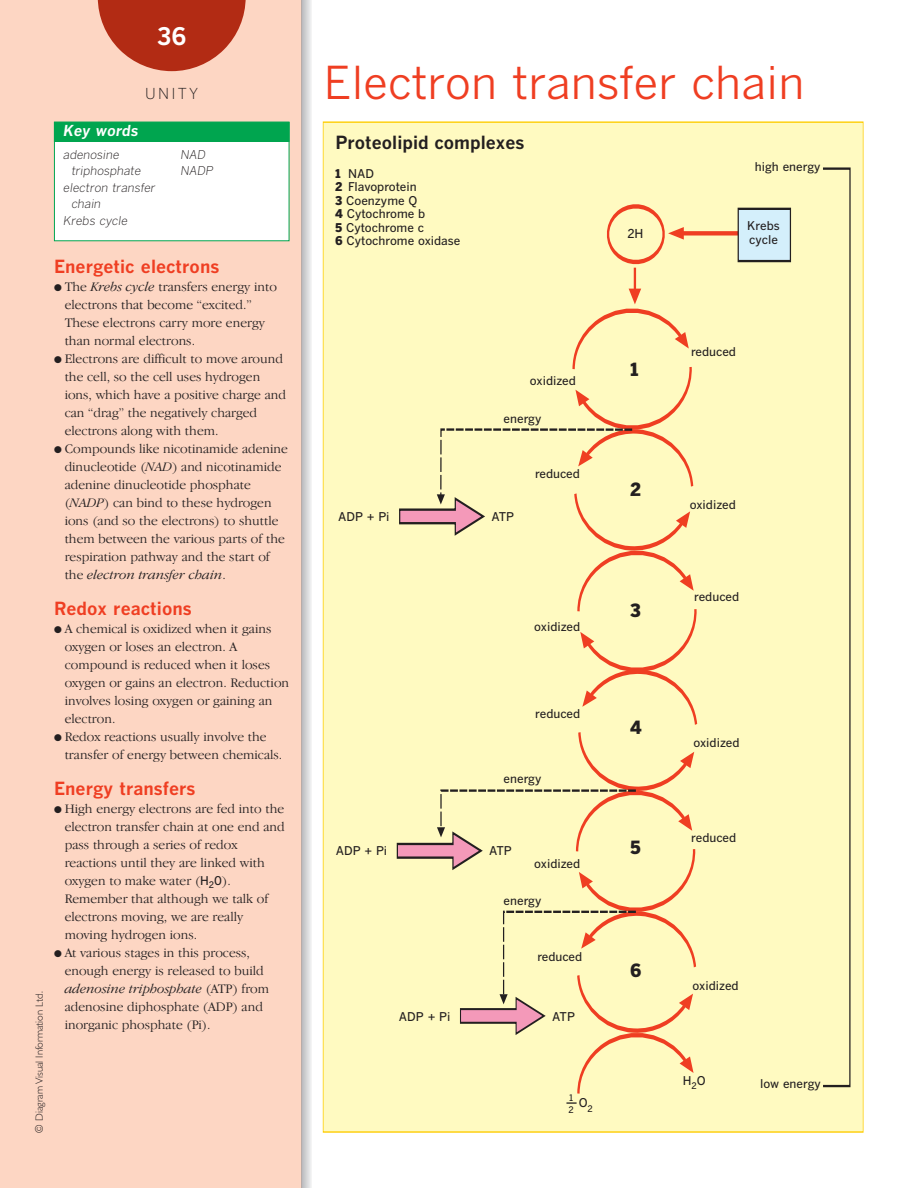
<style>
.page{position:relative;width:918px;height:1188px;background:#fff}
.page>*{position:absolute;margin:0;border:0;box-sizing:border-box;transform-origin:0 0}
.t1{font:45px "Benton Gothic";color:#ef3e22}
.t2{font:700 24px "Benton Gothic";color:#fff}
.t3{font:700 18px "Benton Gothic";color:#ef3e22}
.t4{font:700 18px "Benton Gothic";color:#231f20}
.t5{font:900 18px "Benton Gothic";color:#231f20}
.t6{font:italic 700 15px "Benton Gothic";color:#fff}
.t7{font:300 15px "Benton Gothic";letter-spacing:.15em;color:#231f20}
.t8{font:300 13.5px/18px "Garamond IT Cby BT";color:#231f20}
.t9{font:500 12.3px "Benton Gothic";color:#231f20}
.t10{font:500 12px/13.5px "Benton Gothic";color:#231f20}
.t11{font:italic 300 12px/16.5px "Benton Gothic";color:#231f20}
.t12{font:900 12px "Benton Gothic";color:#231f20}
.t13{font:300 10.5px "Gill Sans";color:#231f20}
.s1{font-style:italic}
.s2{font-family:"Benton Gothic";font-weight:500;font-size:12px}
.s3{font-weight:900}
</style>
<div class="page">
<div style="left:0;top:0;width:302px;height:1188px;background:#fdd6c3"></div>
<hr style="left:311px;top:0;width:1px;height:1188px;background:#f0f0f1">
<hr style="left:309px;top:0;width:2px;height:1188px;background:#e5e6e8">
<hr style="left:308px;top:0;width:2px;height:1188px;background:#dcdddf">
<hr style="left:308px;top:0;width:1px;height:1188px;background:#d4d5d7">
<hr style="left:306px;top:0;width:2px;height:1188px;background:#cbccce">
<hr style="left:305px;top:0;width:2px;height:1188px;background:#c3c4c7">
<hr style="left:304px;top:0;width:2px;height:1188px;background:#babbbe">
<hr style="left:303px;top:0;width:2px;height:1188px;background:#b2b3b7">
<hr style="left:303px;top:0;width:1px;height:1188px;background:#aaabaf">
<hr style="left:302px;top:0;width:1px;height:1188px;background:#9fa0a4">
<div style="left:54px;top:122px;width:235px;height:119px;background:#fff"></div>
<div style="left:54px;top:123px;width:235px;height:18px;background:#00a54f"></div>
<div style="left:54px;top:122px;width:235px;height:20px;border:1px solid #00a54f"></div>
<svg style="left:98px;top:0;width:148px;height:71px"></svg>
<div style="left:323px;top:122px;width:540px;height:1010px;background:#fffac1"></div>
<svg style="left:633px;top:268px;width:4px;height:21px"></svg>
<hr style="left:683px;top:232px;width:55px;height:3px;background:#ef3e22">
<svg style="left:607px;top:204px;width:77px;height:61px"></svg>
<div style="left:738px;top:209px;width:52px;height:52px;background:#d4effb"></div>
<div style="left:737px;top:208px;width:54px;height:54px;border:2px solid #231f20"></div>
<svg style="left:396px;top:289px;width:302px;height:815px"></svg>
<p class="t2" style="left:157px;top:23px;width:31px">36</p>
<p class="t7" style="left:145px;top:85px;width:55px">UNITY</p>
<p class="t6" style="left:64px;top:122px;width:76px">Key words</p>
<p class="t11" style="left:64px;top:147px;width:57px">adenosine</p>
<p class="t11" style="left:72px;top:163px;width:71px">triphosphate</p>
<p class="t11" style="left:64px;top:180px;width:94px">electron transfer</p>
<p class="t11" style="left:72px;top:196px;width:31px">chain</p>
<p class="t11" style="left:64px;top:213px;width:66px">Krebs cycle</p>
<p class="t11" style="left:181px;top:147px;width:34px">NAD<br>NADP</p>
<p class="t13" style="left:35px;top:1133px;width:143px;rotate:-90deg">© Diagram Visual Information Ltd.</p>
<p class="t3" style="left:54px;top:256px;width:167px">Energetic electrons</p>
<p class="t8" style="left:65px;top:278px;width:214px;text-indent:-11px">● The <span class="s1">Krebs cycle</span> transfers energy into electrons that become “excited.”<br>These electrons carry more energy than normal electrons.</p>
<p class="t8" style="left:65px;top:350px;width:223px;text-indent:-11px">● Electrons are difficult to move around the cell, so the cell uses hydrogen ions, which have a positive charge and can “drag” the negatively charged electrons along with them.</p>
<p class="t8" style="left:65px;top:440px;width:225px;text-indent:-11px">● Compounds like nicotinamide adenine dinucleotide (<span class="s1">NAD</span>) and nicotinamide adenine dinucleotide phosphate (<span class="s1">NADP</span>) can bind to these hydrogen ions (and so the electrons) to shuttle them between the various parts of the respiration pathway and the start of the <span class="s1">electron transfer chain</span>.</p>
<p class="t3" style="left:54px;top:598px;width:139px">Redox reactions</p>
<p class="t8" style="left:65px;top:620px;width:226px;text-indent:-11px">● A chemical is oxidized when it gains oxygen or loses an electron. A compound is reduced when it loses oxygen or gains an electron. Reduction involves losing oxygen or gaining an electron.</p>
<p class="t8" style="left:65px;top:728px;width:219px;text-indent:-11px">● Redox reactions usually involve the transfer of energy between chemicals.</p>
<p class="t3" style="left:54px;top:778px;width:143px">Energy transfers</p>
<p class="t8" style="left:65px;top:800px;width:222px;text-indent:-11px">● High energy electrons are fed into the electron transfer chain at one end and pass through a series of redox reactions until they are linked with oxygen to make water (<span class="s2">H</span><sub>2</sub><span class="s2">0</span>).<br>Remember that although we talk of electrons moving, we are really moving hydrogen ions.</p>
<p class="t8" style="left:65px;top:944px;width:206px;text-indent:-11px">● At various stages in this process, enough energy is released to build <span class="s1">adenosine triphosphate</span> (ATP) from adenosine diphosphate (ADP) and inorganic phosphate (Pi).</p>
<p class="t1" style="left:324px;top:57px;width:482px">Electron transfer chain</p>
<h3 class="t4" style="left:335px;top:132px;width:191px">Proteolipid complexes</h3>
<p class="t10" style="left:348px;top:167px;width:28px">NAD</p>
<p class="t12" style="left:335px;top:180px;width:9px">2</p>
<p class="t10" style="left:335px;top:180px;width:84px;text-indent:23px">avop o e<br><span class="s3">3</span> Coe yme Q<br><span class="s3">4</span>Cyo</p>
<p class="t10" style="left:390px;top:207px;width:37px">ome b</p>
<p class="t10" style="left:335px;top:221px;width:38px"><span class="s3">5</span>Cyo</p>
<p class="t10" style="left:390px;top:221px;width:26px">ome</p>
<p class="t10" style="left:335px;top:234px;width:38px"><span class="s3">6</span>Cyo</p>
<p class="t10" style="left:390px;top:234px;width:72px">ome ox da e</p>
<p class="t10" style="left:530px;top:374px;width:48px">ox d ed</p>
<p class="t10" style="left:504px;top:412px;width:39px">e egy</p>
<p class="t10" style="left:540px;top:467px;width:42px">ed ed</p>
<p class="t10" style="left:338px;top:510px;width:50px">ADP + P</p>
<p class="t10" style="left:491px;top:510px;width:24px">ATP</p>
<p class="t10" style="left:534px;top:620px;width:48px">ox d ed</p>
<p class="t10" style="left:540px;top:707px;width:42px">ed ed</p>
<p class="t10" style="left:504px;top:772px;width:39px">e egy</p>
<p class="t10" style="left:336px;top:845px;width:50px">ADP + P</p>
<p class="t10" style="left:489px;top:845px;width:24px">ATP</p>
<p class="t10" style="left:534px;top:857px;width:48px">ox d ed</p>
<p class="t10" style="left:504px;top:894px;width:39px">e egy</p>
<p class="t10" style="left:542px;top:950px;width:42px">ed ed</p>
<p class="t10" style="left:399px;top:1010px;width:50px">ADP + P</p>
<p class="t10" style="left:552px;top:1010px;width:24px">ATP</p>
<p class="t10" style="left:579px;top:1097px;width:10px">O</p>
<p class="t10" style="left:765px;top:160px;width:57px">g eegy</p>
<p class="t9" style="left:627px;top:226px;width:18px">2H</p>
<p class="t10" style="left:755px;top:220px;width:24px;text-indent:-8px">K eb y e</p>
<h3 class="t5" style="left:630px;top:359px;width:10px">1</h3>
<h3 class="t5" style="left:630px;top:480px;width:13px">2</h3>
<h3 class="t5" style="left:630px;top:601px;width:12px">3</h3>
<h3 class="t5" style="left:630px;top:717px;width:13px">4</h3>
<h3 class="t5" style="left:630px;top:837px;width:13px">5</h3>
<p class="t10" style="left:696px;top:346px;width:42px">ed ed</p>
<p class="t10" style="left:690px;top:498px;width:48px">ox d ed</p>
<p class="t10" style="left:699px;top:590px;width:42px">ed ed</p>
<p class="t10" style="left:693px;top:736px;width:48px">ox d ed</p>
<p class="t10" style="left:696px;top:831px;width:42px">ed ed</p>
<h3 class="t5" style="left:630px;top:960px;width:13px">6</h3>
<p class="t10" style="left:693px;top:979px;width:48px">ox d ed</p>
<p class="t10" style="left:683px;top:1074px;width:24px">H O</p>
<p class="t10" style="left:764px;top:1078px;width:59px">owe egy</p>
</div>
